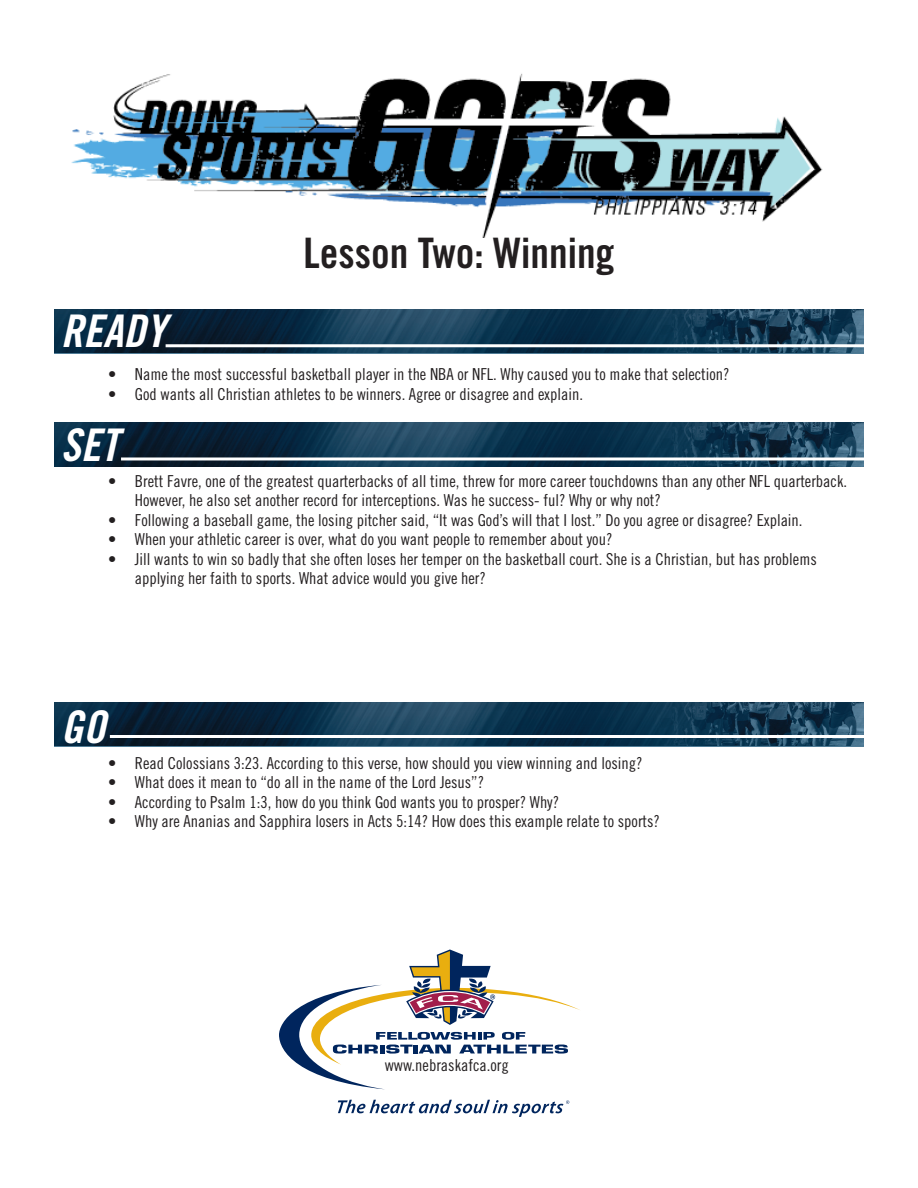
<style>
.page{position:relative;width:918px;height:1188px;background:#fff}
.page>*{position:absolute;margin:0;border:0;box-sizing:border-box;transform-origin:0 0}
.t1{font:45px "Trade Gothic LT Std Bd Cn 20 Obl";color:#fff}
.t2{font:42px "Trade Gothic LT Std Bd Cn 20";color:#231f20}
.t3{font:16.5px/19.5px "Trade Gothic LT Std Cn 18";color:#231f20}
</style>
<div class="page">
<img style="left:54px;top:309px;width:810px;height:44px">
<img style="left:54px;top:422px;width:810px;height:44px">
<img style="left:54px;top:702px;width:810px;height:44px">
<hr style="left:166px;top:344px;width:698px;height:3px;background:#fff">
<hr style="left:121px;top:457px;width:743px;height:3px;background:#fff">
<hr style="left:110px;top:735px;width:754px;height:3px;background:#fff">
<img style="left:71px;top:73px;width:752px;height:164px">
<svg style="left:279px;top:950px;width:301px;height:139px"></svg>
<svg style="left:338px;top:1100px;width:231px;height:17px"></svg>
<p class="t2" style="left:304px;top:228px;width:312px">Lesson Two: Winning</p>
<p class="t1" style="left:61px;top:304px;width:106px">READY</p>
<p class="t3" style="left:108px;top:364px;width:623px">• Name the most successful basketball player in the NBA or NFL. Why caused you to make that selection?</p>
<p class="t3" style="left:108px;top:384px;width:477px">• God wants all Christian athletes to be winners. Agree or disagree and explain.</p>
<p class="t1" style="left:61px;top:417px;width:59px">SET</p>
<p class="t3" style="left:135px;top:471px;width:714px;text-indent:-27px">• Brett Favre, one of the greatest quarterbacks of all time, threw for more career touchdowns than any other NFL quarterback.<br>However, he also set another record for interceptions. Was he success- ful? Why or why not?</p>
<p class="t3" style="left:108px;top:510px;width:696px">• Following a baseball game, the losing pitcher said, “It was God’s will that I lost.” Do you agree or disagree? Explain.</p>
<p class="t3" style="left:108px;top:529px;width:506px">• When your athletic career is over, what do you want people to remember about you?</p>
<p class="t3" style="left:108px;top:549px;width:710px">• Jill wants to win so badly that she often loses her temper on the basketball court. She is a Christian, but has problems</p>
<p class="t3" style="left:135px;top:568px;width:352px">applying her faith to sports. What advice would you give her?</p>
<p class="t1" style="left:61px;top:699px;width:46px">GO</p>
<p class="t3" style="left:108px;top:753px;width:536px">• Read Colossians 3:23. According to this verse, how should you view winning and losing?</p>
<p class="t3" style="left:108px;top:772px;width:378px">• What does it mean to “do all in the name of the Lord Jesus”?</p>
<p class="t3" style="left:108px;top:792px;width:453px">• According to Psalm 1:3, how do you think God wants you to prosper? Why?</p>
<p class="t3" style="left:108px;top:811px;width:554px">• Why are Ananias and Sapphira losers in Acts 5:14? How does this example relate to sports?</p>
<p class="t3" style="left:385px;top:1055px;width:126px">www.nebraskafca.org</p>
</div>
